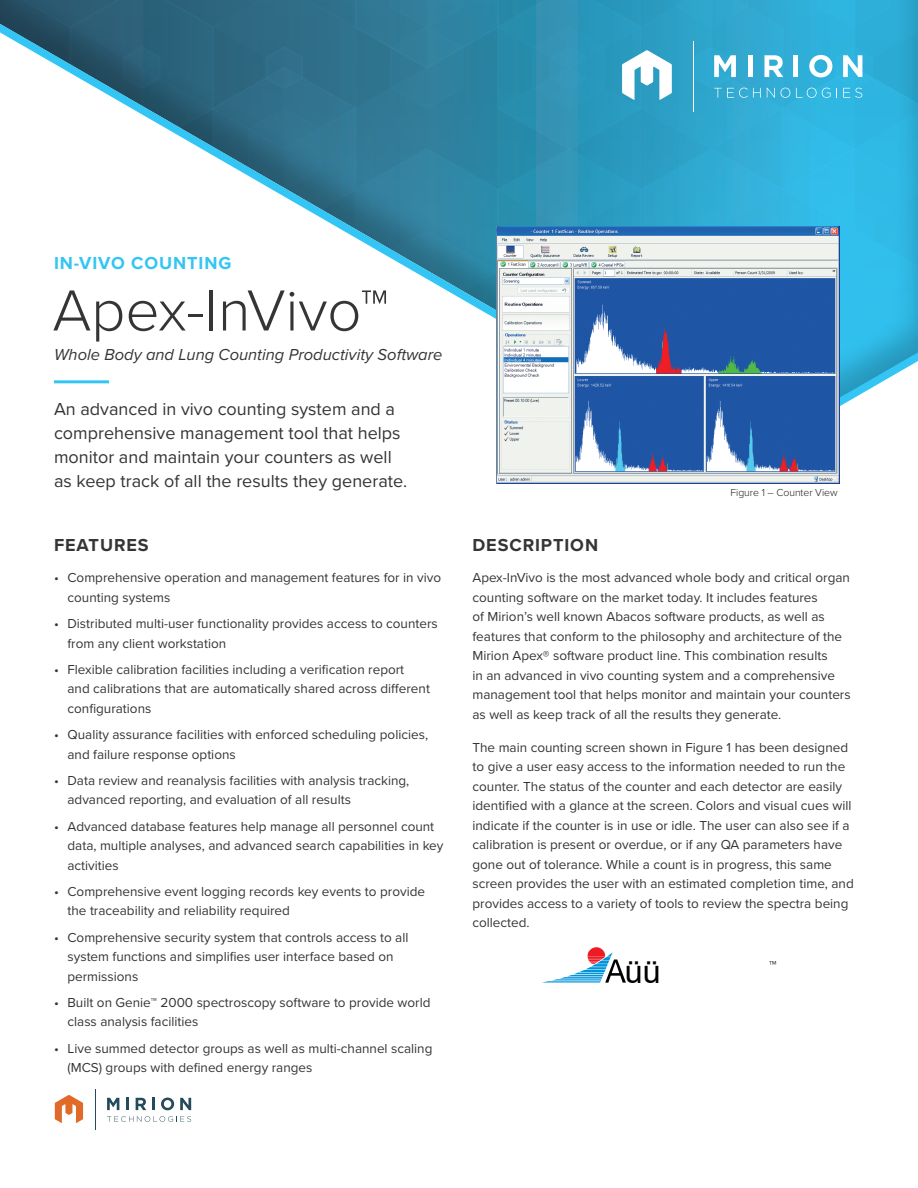
<style>
.page{position:relative;width:918px;height:1188px;background:#fff}
.page>*{position:absolute;margin:0;border:0;box-sizing:border-box;transform-origin:0 0}
.Main_Header{font:300 60px "Proxima Nova";color:#363536}
.t1{font:32.25px "Arial";color:#000}
.Body_Copy{font:18px/24px "Proxima Nova";color:#363536}
.Small_Header{font:700 18px "Proxima Nova";letter-spacing:.05em;color:#363536}
.Small_Header-2{font:700 18px "Proxima Nova";letter-spacing:.05em;color:#33c5f3}
.subheader{font:italic 16.5px "Proxima Nova";color:#363536}
.Body_Text{font:16.5px "Proxima Nova";color:#231f20}
.Body_Copy_Small{font:13.5px/19.5px "Proxima Nova";color:#363536}
.t2{font:300 10.5px "Proxima Nova";letter-spacing:-.005em;color:#231f20}
</style>
<div class="page">
<hr style="left:95px;top:1090px;width:1px;height:40px;background:#244b59">
<svg style="left:107px;top:1116px;width:84px;height:6px"></svg>
<svg style="left:107px;top:1098px;width:12px;height:12px"></svg>
<svg style="left:126px;top:1098px;width:3px;height:12px"></svg>
<svg style="left:136px;top:1098px;width:10px;height:12px"></svg>
<svg style="left:152px;top:1098px;width:3px;height:12px"></svg>
<svg style="left:161px;top:1098px;width:13px;height:12px"></svg>
<svg style="left:180px;top:1098px;width:11px;height:12px"></svg>
<svg style="left:55px;top:1095px;width:28px;height:28px"></svg>
<svg style="left:0;top:0;width:918px;height:455px"></svg>
<img style="left:496px;top:226px;width:343px;height:257px">
<svg style="left:542px;top:947px;width:84px;height:36px"></svg>
<p class="Small_Header-2" style="left:54px;top:249px;width:179px">IN-VIVO COUNTING</p>
<p class="Main_Header" style="left:52px;top:266px;width:337px">Apex-InVivo™</p>
<p class="subheader" style="left:54px;top:342px;width:390px">Whole Body and Lung Counting Productivity Software</p>
<p class="Body_Copy" style="left:54px;top:396px;width:355px">An advanced in vivo counting system and a comprehensive management tool that helps monitor and maintain your counters as well as keep track of all the results they generate.</p>
<p class="Small_Header" style="left:54px;top:532px;width:96px">FEATURES</p>
<p class="Small_Header" style="left:472px;top:532px;width:127px">DESCRIPTION</p>
<p class="t2" style="left:731px;top:485px;width:109px">Figure 1 – Counter View</p>
<p class="Body_Copy_Small" style="left:68px;top:568px;width:375px;text-indent:-14px">• Comprehensive operation and management features for in vivo counting systems</p>
<p class="Body_Copy_Small" style="left:68px;top:613px;width:372px;text-indent:-14px">• Distributed multi-user functionality provides access to counters from any client workstation</p>
<p class="Body_Copy_Small" style="left:68px;top:659px;width:364px;text-indent:-14px">• Flexible calibration facilities including a verification report<br>and calibrations that are automatically shared across different configurations</p>
<p class="Body_Copy_Small" style="left:68px;top:724px;width:362px;text-indent:-14px">• Quality assurance facilities with enforced scheduling policies, and failure response options</p>
<p class="Body_Copy_Small" style="left:68px;top:770px;width:343px;text-indent:-14px">• Data review and reanalysis facilities with analysis tracking, advanced reporting, and evaluation of all results</p>
<p class="Body_Copy_Small" style="left:68px;top:816px;width:378px;text-indent:-14px">• Advanced database features help manage all personnel count data, multiple analyses, and advanced search capabilities in key activities</p>
<p class="Body_Copy_Small" style="left:68px;top:881px;width:359px;text-indent:-14px">• Comprehensive event logging records key events to provide the traceability and reliability required</p>
<p class="Body_Copy_Small" style="left:68px;top:927px;width:343px;text-indent:-14px">• Comprehensive security system that controls access to all system functions and simplifies user interface based on permissions</p>
<p class="Body_Copy_Small" style="left:68px;top:992px;width:365px;text-indent:-14px">• Built on Genie™ 2000 spectroscopy software to provide world class analysis facilities</p>
<p class="Body_Copy_Small" style="left:68px;top:1038px;width:366px;text-indent:-14px">• Live summed detector groups as well as multi-channel scaling (MCS) groups with defined energy ranges</p>
<p class="Body_Copy_Small" style="left:472px;top:568px;width:380px">Apex-InVivo is the most advanced whole body and critical organ counting software on the market today. It includes features<br>of Mirion’s well known Abacos software products, as well as features that conform to the philosophy and architecture of the Mirion Apex® software product line. This combination results<br>in an advanced in vivo counting system and a comprehensive management tool that helps monitor and maintain your counters as well as keep track of all the results they generate.</p>
<p class="Body_Copy_Small" style="left:472px;top:737px;width:383px">The main counting screen shown in Figure 1 has been designed to give a user easy access to the information needed to run the counter. The status of the counter and each detector are easily identified with a glance at the screen. Colors and visual cues will indicate if the counter is in use or idle. The user can also see if a calibration is present or overdue, or if any QA parameters have gone out of tolerance. While a count is in progress, this same screen provides the user with an estimated completion time, and provides access to a variety of tools to review the spectra being collected.</p>
<p class="t1" style="left:625px;top:949px;width:37px">üü</p>
<p class="Body_Text" style="left:769px;top:955px;width:9px">™</p>
</div>
